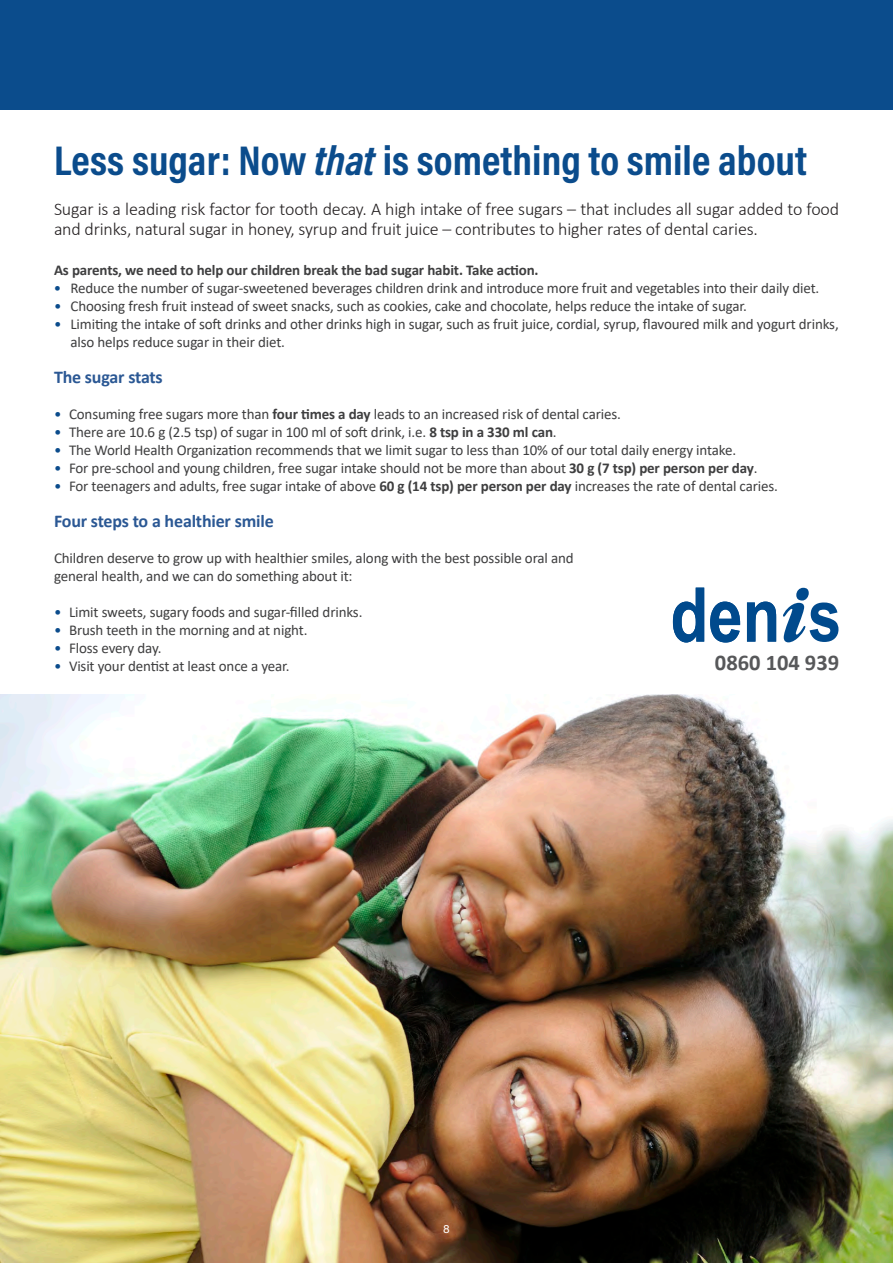
<style>
.page{position:relative;width:893px;height:1263px;background:#fff}
.page>*{position:absolute;margin:0;border:0;box-sizing:border-box;transform-origin:0 0}
.t1{font:42px "Acumin Variable Concept";color:#0b4c8c}
.t2{font:700 22.5px "Calibri";color:#57585a}
.t3{font:300 18px/19.5px "Calibri";letter-spacing:-.01em;color:#231f20}
.t4{font:700 18px "Calibri";letter-spacing:-.01em;color:#2b5894}
.t5{font:15px/18px "Calibri";letter-spacing:-.01em;color:#3e3e3f}
.t6{font:700 15px "Calibri";letter-spacing:-.01em;color:#3e3e3f}
.t7{font:12px "Acumin Variable Concept";color:#fff}
.s1{color:#0b4c8c}
.s2{font-weight:700}
</style>
<div class="page">
<img style="left:0;top:694px;width:893px;height:569px">
<div style="left:0;top:0;width:893px;height:109px;background:#0b4c8c"></div>
<svg style="left:673px;top:588px;width:31px;height:54px"></svg>
<svg style="left:710px;top:602px;width:30px;height:40px"></svg>
<svg style="left:747px;top:602px;width:29px;height:40px"></svg>
<svg style="left:783px;top:588px;width:55px;height:54px"></svg>
<h1 class="t1" style="left:54px;top:131px;width:755px">Less sugar: Now that is something to smile about</h1>
<p class="t3" style="left:54px;top:200px;width:787px">Sugar is a leading risk factor for tooth decay. A high intake of free sugars – that includes all sugar added to food and drinks, natural sugar in honey, syrup and fruit juice – contributes to higher rates of dental caries.</p>
<p class="t6" style="left:54px;top:259px;width:486px">As parents, we need to help our children break the bad sugar habit. Take action.</p>
<p class="t5" style="left:54px;top:278px;width:767px"><span class="s1">•</span> Reduce the number of sugar-sweetened beverages children drink and introduce more fruit and vegetables into their daily diet.</p>
<p class="t5" style="left:54px;top:296px;width:694px"><span class="s1">•</span> Choosing fresh fruit instead of sweet snacks, such as cookies, cake and chocolate, helps reduce the intake of sugar.</p>
<p class="t5" style="left:70px;top:314px;width:770px;text-indent:-16px"><span class="s1">•</span> Limiting the intake of soft drinks and other drinks high in sugar, such as fruit juice, cordial, syrup, flavoured milk and yogurt drinks, also helps reduce sugar in their diet.</p>
<p class="t4" style="left:54px;top:364px;width:110px">The sugar stats</p>
<p class="t5" style="left:54px;top:404px;width:568px"><span class="s1">•</span> Consuming free sugars more than <span class="s2">four times a day</span> leads to an increased risk of dental caries.</p>
<p class="t5" style="left:54px;top:422px;width:504px"><span class="s1">•</span> There are 10.6 g (2.5 tsp) of sugar in 100 ml of soft drink, i.e. <span class="s2">8 tsp in a 330 ml can</span>.</p>
<p class="t5" style="left:54px;top:440px;width:684px"><span class="s1">•</span> The World Health Organization recommends that we limit sugar to less than 10% of our total daily energy intake.</p>
<p class="t5" style="left:54px;top:458px;width:705px"><span class="s1">•</span> For pre-school and young children, free sugar intake should not be more than about <span class="s2">30 g (7 tsp) per person per day</span>.</p>
<p class="t5" style="left:54px;top:476px;width:725px"><span class="s1">•</span> For teenagers and adults, free sugar intake of above <span class="s2">60 g (14 tsp) per person per day</span> increases the rate of dental caries.</p>
<p class="t4" style="left:54px;top:508px;width:221px">Four steps to a healthier smile</p>
<p class="t5" style="left:54px;top:548px;width:521px">Children deserve to grow up with healthier smiles, along with the best possible oral and general health, and we can do something about it:</p>
<p class="t5" style="left:54px;top:602px;width:310px"><span class="s1">•</span> Limit sweets, sugary foods and sugar-filled drinks.</p>
<p class="t5" style="left:54px;top:620px;width:255px"><span class="s1">•</span> Brush teeth in the morning and at night.</p>
<p class="t5" style="left:54px;top:638px;width:109px"><span class="s1">•</span> Floss every day.</p>
<p class="t5" style="left:54px;top:656px;width:237px"><span class="s1">•</span> Visit your dentist at least once a year.</p>
<h2 class="t2" style="left:715px;top:647px;width:126px">0860 104 939</h2>
<p class="t7" style="left:443px;top:1220px;width:8px">8</p>
</div>
